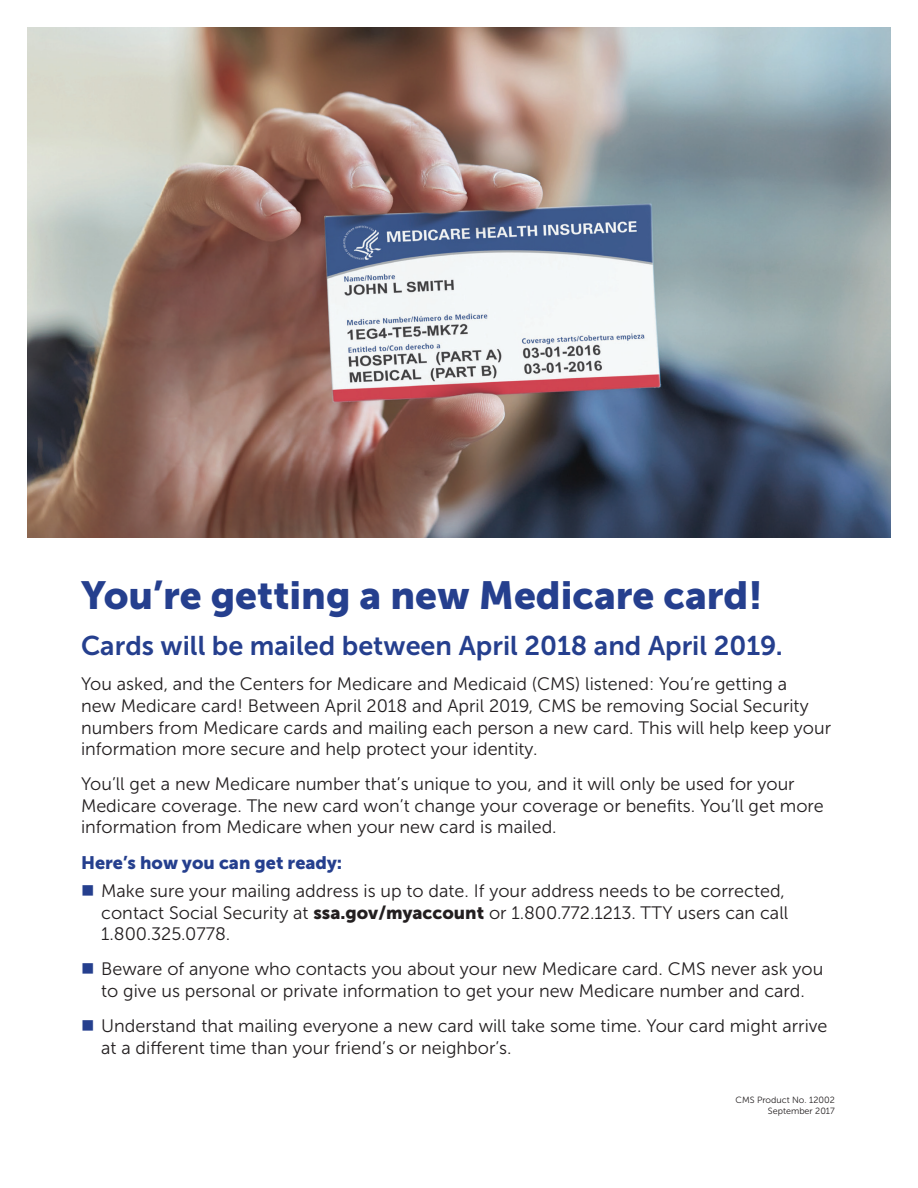
<style>
.page{position:relative;width:918px;height:1188px;background:#fff}
.page>*{position:absolute;margin:0;border:0;box-sizing:border-box;transform-origin:0 0}
.t1{font:39px "Museo Sans 900";color:#253f8e}
.t2{font:27px "Museo Sans 700";color:#253f8e}
.t3{font:18px/21.6px "Museo Sans 300";color:#231f20}
.t4{font:18px "Museo Sans 900";color:#253f8e}
.t5{font:9px "Museo Sans 300";color:#231f20}
.s1{font-family:"Museo Sans 900"}
</style>
<div class="page">
<img style="left:27px;top:27px;width:864px;height:510px">
<p class="t1" style="left:81px;top:574px;width:683px">You’re getting a new Medicare card!</p>
<p class="t2" style="left:81px;top:631px;width:703px">Cards will be mailed between April 2018 and April 2019.</p>
<p class="t3" style="left:81px;top:674px;width:752px">You asked, and the Centers for Medicare and Medicaid (CMS) listened: You’re getting a<br>new Medicare card! Between April 2018 and April 2019, CMS be removing Social Security numbers from Medicare cards and mailing each person a new card. This will help keep your information more secure and help protect your identity.</p>
<p class="t3" style="left:81px;top:773px;width:744px">You’ll get a new Medicare number that’s unique to you, and it will only be used for your<br>Medicare coverage. The new card won’t change your coverage or benefits. You’ll get more information from Medicare when your new card is mailed.</p>
<p class="t4" style="left:81px;top:852px;width:263px">Here’s how you can get ready:</p>
<p class="t3" style="left:101px;top:880px;width:688px">Make sure your mailing address is up to date. If your address needs to be corrected, contact Social Security at <span class="s1">ssa.gov/myaccount</span> or 1.800.772.1213. TTY users can call<br>1.800.325.0778.</p>
<p class="t3" style="left:101px;top:958px;width:724px">Beware of anyone who contacts you about your new Medicare card. CMS never ask you to give us personal or private information to get your new Medicare number and card.</p>
<p class="t3" style="left:101px;top:1015px;width:728px">Understand that mailing everyone a new card will take some time. Your card might arrive at a different time than your friend’s or neighbor’s.</p>
<p class="t5" style="left:736px;top:1095px;width:101px">CMS Product No. 12002</p>
<p class="t5" style="left:768px;top:1106px;width:68px">September 2017</p>
</div>
